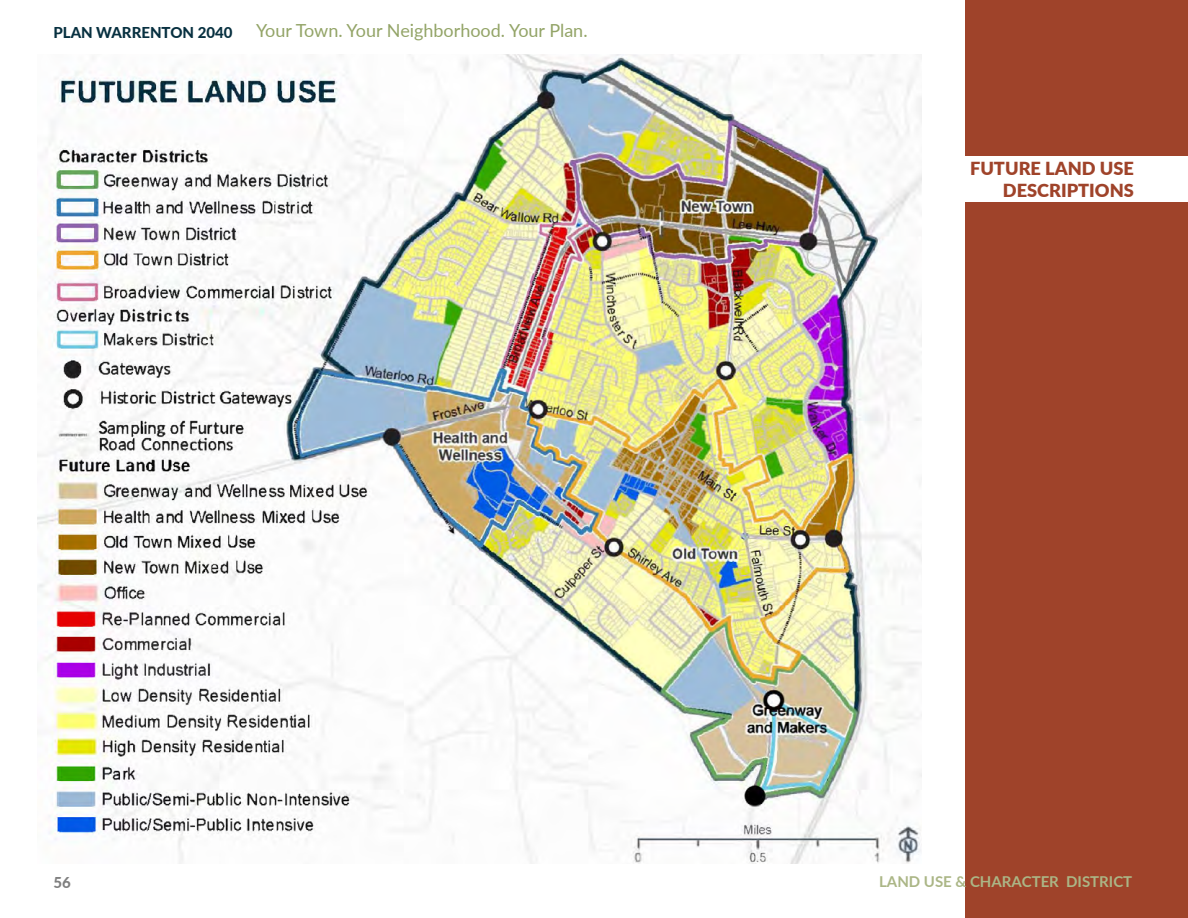
<style>
.page{position:relative;width:1188px;height:918px;background:#fff}
.page>*{position:absolute;margin:0;border:0;box-sizing:border-box;transform-origin:0 0}
.t1{font:18px "Lato";color:#93a467}
.t2{font:900 18px/21.6px "Lato";color:#9f432a;text-align:right}
.t3{font:700 15px "Lato";color:#abb686}
.t4{font:800 15px "Lato";color:#073040}
.t5{font:800 15px "Lato";color:#808080}
</style>
<div class="page">
<div style="left:966px;top:0;width:222px;height:918px;background:#9f432a"></div>
<img style="left:38px;top:54px;width:884px;height:810px">
<div style="left:955px;top:156px;width:233px;height:45px;background:#fff"></div>
<p class="t4" style="left:53px;top:21px;width:181px">PLAN WARRENTON 2040</p>
<p class="t1" style="left:256px;top:18px;width:333px">Your Town. Your Neighborhood. Your Plan.</p>
<p class="t5" style="left:53px;top:871px;width:19px">56</p>
<p class="t2" style="left:970px;top:157px;width:165px">FUTURE LAND USE<br>DESCRIPTIONS</p>
<p class="t3" style="left:879px;top:870px;width:255px">LAND USE &amp; CHARACTER DISTRICT</p>
</div>
